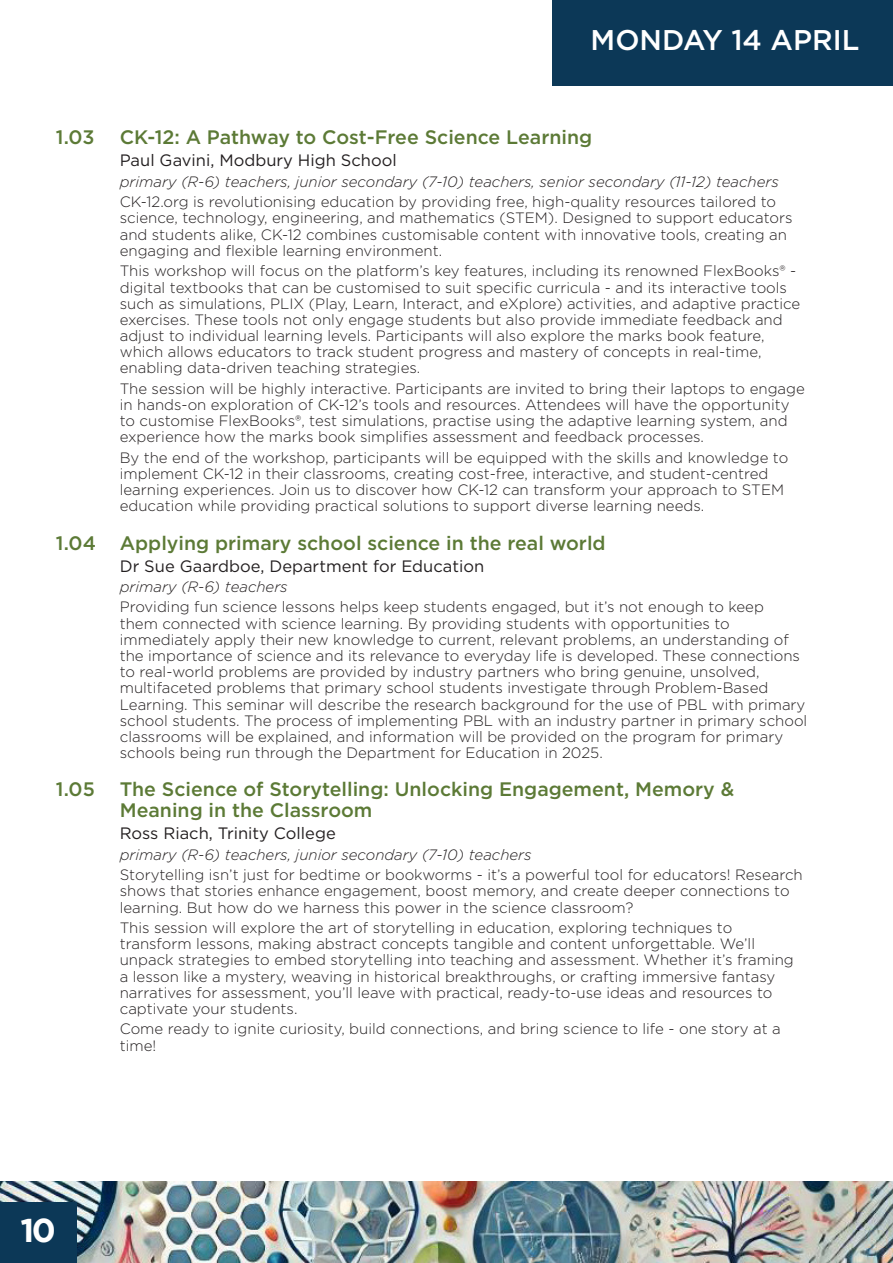
<style>
.page{position:relative;width:893px;height:1263px;background:#fff}
.page>*{position:absolute;margin:0;border:0;box-sizing:border-box;transform-origin:0 0}
.t1{font:700 33px "Gotham";color:#fff}
.t2{font:500 28.5px "Gotham";color:#fff}
.session_title_green{font:500 19.5px/21px "Gotham";color:#5c7a36}
.session_presenter{font:16.5px "Gotham";color:#231f20}
.session_abstract{font:300 15px/16.2px "Gotham";color:#231f20}
.session_audience{font:italic 300 15px "Gotham";color:#231f20}
</style>
<div class="page">
<img style="left:0;top:1181px;width:893px;height:82px">
<div style="left:553px;top:0;width:340px;height:85px;background:#0c3857"></div>
<div style="left:0;top:1202px;width:77px;height:61px;background:#0c3857"></div>
<h2 class="t2" style="left:591px;top:22px;width:270px">MONDAY 14 APRIL</h2>
<p class="session_title_green" style="left:56px;top:127px;width:40px">1.03</p>
<p class="session_title_green" style="left:120px;top:127px;width:474px">CK-12: A Pathway to Cost-Free Science Learning</p>
<p class="session_presenter" style="left:120px;top:150px;width:278px">Paul Gavini, Modbury High School</p>
<p class="session_audience" style="left:120px;top:172px;width:660px">primary (R-6) teachers, junior secondary (7-10) teachers, senior secondary (11-12) teachers</p>
<p class="session_abstract" style="left:120px;top:193px;width:674px">CK-12.org is revolutionising education by providing free, high-quality resources tailored to science, technology, engineering, and mathematics (STEM). Designed to support educators and students alike, CK-12 combines customisable content with innovative tools, creating an engaging and flexible learning environment.</p>
<p class="session_abstract" style="left:120px;top:262px;width:682px">This workshop will focus on the platform’s key features, including its renowned FlexBooks® - digital textbooks that can be customised to suit specific curricula - and its interactive tools such as simulations, PLIX (Play, Learn, Interact, and eXplore) activities, and adaptive practice exercises. These tools not only engage students but also provide immediate feedback and adjust to individual learning levels. Participants will also explore the marks book feature, which allows educators to track student progress and mastery of concepts in real-time, enabling data-driven teaching strategies.</p>
<p class="session_abstract" style="left:120px;top:380px;width:687px">The session will be highly interactive. Participants are invited to bring their laptops to engage in hands-on exploration of CK-12’s tools and resources. Attendees will have the opportunity to customise FlexBooks®, test simulations, practise using the adaptive learning system, and experience how the marks book simplifies assessment and feedback processes.</p>
<p class="session_abstract" style="left:120px;top:449px;width:670px">By the end of the workshop, participants will be equipped with the skills and knowledge to implement CK-12 in their classrooms, creating cost-free, interactive, and student-centred learning experiences. Join us to discover how CK-12 can transform your approach to STEM education while providing practical solutions to support diverse learning needs.</p>
<p class="session_title_green" style="left:56px;top:532px;width:551px">1.04 Applying primary school science in the real world</p>
<p class="session_presenter" style="left:120px;top:555px;width:366px">Dr Sue Gaardboe, Department for Education</p>
<p class="session_audience" style="left:120px;top:577px;width:169px">primary (R-6) teachers</p>
<p class="session_abstract" style="left:120px;top:599px;width:689px">Providing fun science lessons helps keep students engaged, but it’s not enough to keep<br>them connected with science learning. By providing students with opportunities to immediately apply their new knowledge to current, relevant problems, an understanding of the importance of science and its relevance to everyday life is developed. These connections to real-world problems are provided by industry partners who bring genuine, unsolved, multifaceted problems that primary school students investigate through Problem-Based Learning. This seminar will describe the research background for the use of PBL with primary school students. The process of implementing PBL with an industry partner in primary school classrooms will be explained, and information will be provided on the program for primary schools being run through the Department for Education in 2025.</p>
<p class="session_title_green" style="left:56px;top:778px;width:40px">1.05</p>
<p class="session_title_green" style="left:120px;top:778px;width:616px">The Science of Storytelling: Unlocking Engagement, Memory &amp;<br>Meaning in the Classroom</p>
<p class="session_presenter" style="left:120px;top:823px;width:217px">Ross Riach, Trinity College</p>
<p class="session_audience" style="left:120px;top:845px;width:413px">primary (R-6) teachers, junior secondary (7-10) teachers</p>
<p class="session_abstract" style="left:120px;top:866px;width:685px">Storytelling isn’t just for bedtime or bookworms - it’s a powerful tool for educators! Research shows that stories enhance engagement, boost memory, and create deeper connections to learning. But how do we harness this power in the science classroom?</p>
<p class="session_abstract" style="left:120px;top:919px;width:676px">This session will explore the art of storytelling in education, exploring techniques to transform lessons, making abstract concepts tangible and content unforgettable. We’ll unpack strategies to embed storytelling into teaching and assessment. Whether it’s framing a lesson like a mystery, weaving in historical breakthroughs, or crafting immersive fantasy narratives for assessment, you’ll leave with practical, ready-to-use ideas and resources to captivate your students.</p>
<p class="session_abstract" style="left:120px;top:1021px;width:663px">Come ready to ignite curiosity, build connections, and bring science to life - one story at a time!</p>
<h1 class="t1" style="left:21px;top:1211px;width:37px">10</h1>
</div>
